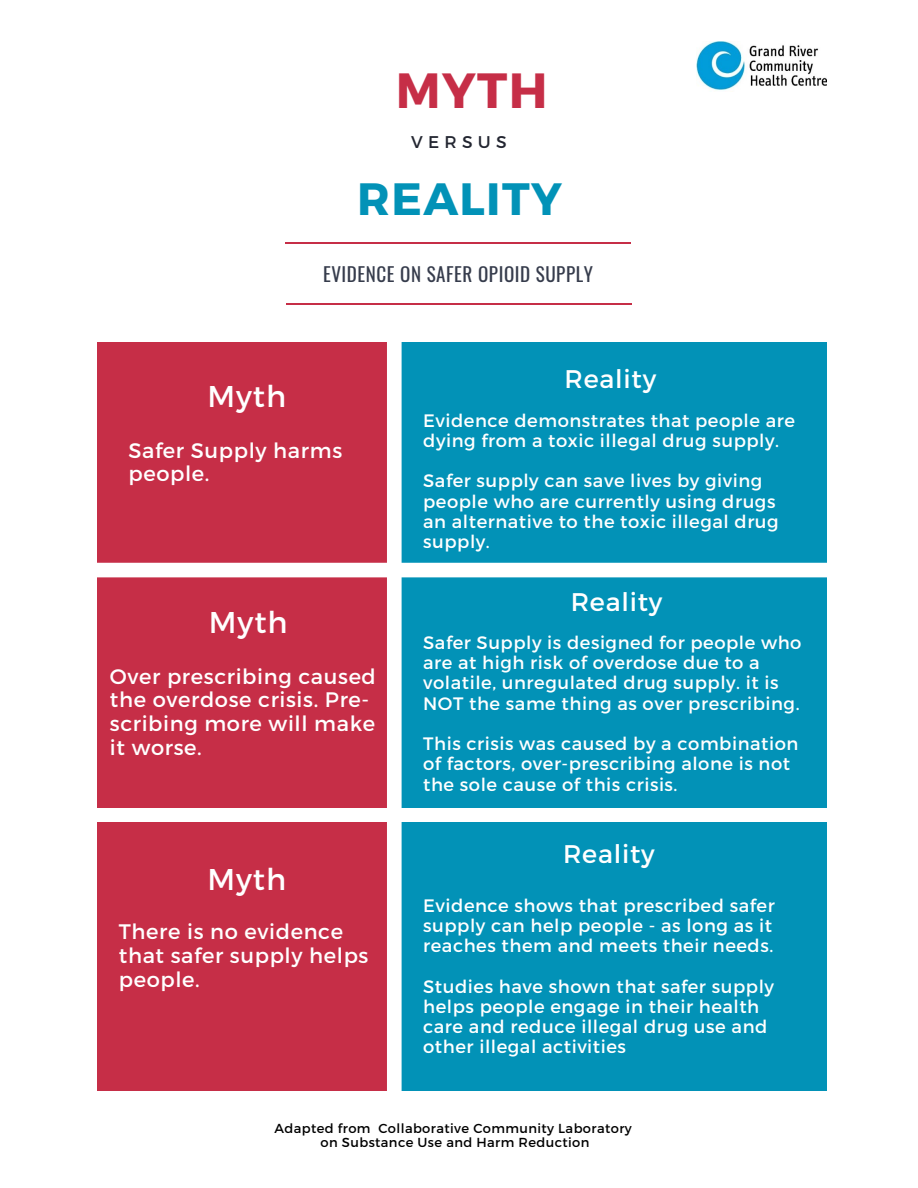
<style>
.page{position:relative;width:918px;height:1188px;background:#fff}
.page>*{position:absolute;margin:0;border:0;box-sizing:border-box;transform-origin:0 0}
.t1{font:700 49.35px "Montserrat";color:#c62e47}
.t2{font:700 45.3px "Montserrat";letter-spacing:.03em;color:#0292b7}
.t3{font:30px "Montserrat";letter-spacing:.03em;color:#fff}
.t4{font:25.5px "Montserrat";letter-spacing:.03em;color:#fff}
.t5{font:21px/23.7px "Montserrat";letter-spacing:.03em;color:#fff}
.t6{font:19.05px "Oswald";letter-spacing:.03em;color:#363c4c}
.t7{font:18px/20.2px "Montserrat";letter-spacing:.03em;color:#fff}
.t8{font:16.95px "Montserrat";letter-spacing:.31em;color:#232631}
.t9{font:13.05px/14.1px "Montserrat";letter-spacing:.03em;color:#000;text-align:center}
</style>
<div class="page">
<div style="left:467px;top:343px;width:360px;height:748px;background:#0292b7"></div>
<div style="left:97px;top:343px;width:360px;height:748px;background:#c62e47"></div>
<hr style="left:285px;top:243px;width:346px;height:1px;background:#c62e47">
<hr style="left:286px;top:303px;width:346px;height:1px;background:#c62e47">
<div style="left:394px;top:343px;width:203px;height:748px;background:#0292b7"></div>
<div style="left:97px;top:808px;width:732px;height:14px;background:#fff"></div>
<div style="left:387px;top:332px;width:15px;height:764px;background:#fff"></div>
<div style="left:97px;top:563px;width:744px;height:14px;background:#fff"></div>
<img style="left:696px;top:42px;width:131px;height:48px">
<h1 class="t1" style="left:396px;top:58px;width:154px">MYTH</h1>
<p class="t8" style="left:411px;top:131px;width:97px">VERSUS</p>
<h2 class="t2" style="left:357px;top:169px;width:206px">REALITY</h2>
<p class="t6" style="left:323px;top:259px;width:272px">EVIDENCE ON SAFER OPIOID SUPPLY</p>
<h3 class="t3" style="left:208px;top:377px;width:80px">Myth</h3>
<p class="t5" style="left:128px;top:437px;width:215px">Safer Supply harms people.</p>
<h3 class="t3" style="left:209px;top:603px;width:80px">Myth</h3>
<p class="t5" style="left:110px;top:663px;width:268px">Over prescribing caused the overdose crisis. Pre&shy;scribing more will make it worse.</p>
<h3 class="t3" style="left:208px;top:860px;width:80px">Myth</h3>
<p class="t5" style="left:119px;top:919px;width:251px">There is no evidence that safer supply helps people.</p>
<h3 class="t4" style="left:565px;top:363px;width:93px">Reality</h3>
<p class="t7" style="left:423px;top:409px;width:373px">Evidence demonstrates that people are dying from a toxic illegal drug supply.</p>
<p class="t7" style="left:423px;top:470px;width:357px">Safer supply can save lives by giving people who are currently using drugs an alternative to the toxic illegal drug supply.</p>
<h3 class="t4" style="left:571px;top:585px;width:93px">Reality</h3>
<p class="t7" style="left:423px;top:631px;width:380px">Safer Supply is designed for people who are at high risk of overdose due to a volatile, unregulated drug supply. it is NOT the same thing as over prescribing.</p>
<p class="t7" style="left:423px;top:733px;width:377px">This crisis was caused by a combination of factors, over-prescribing alone is not the sole cause of this crisis.</p>
<h3 class="t4" style="left:563px;top:838px;width:93px">Reality</h3>
<p class="t7" style="left:423px;top:894px;width:353px">Evidence shows that prescribed safer supply can help people - as long as it reaches them and meets their needs.</p>
<p class="t7" style="left:423px;top:975px;width:352px">Studies have shown that safer supply helps people engage in their health care and reduce illegal drug use and other illegal activities</p>
<p class="t9" style="left:274px;top:1121px;width:359px">Adapted from Collaborative Community Laboratory on Substance Use and Harm Reduction</p>
</div>
